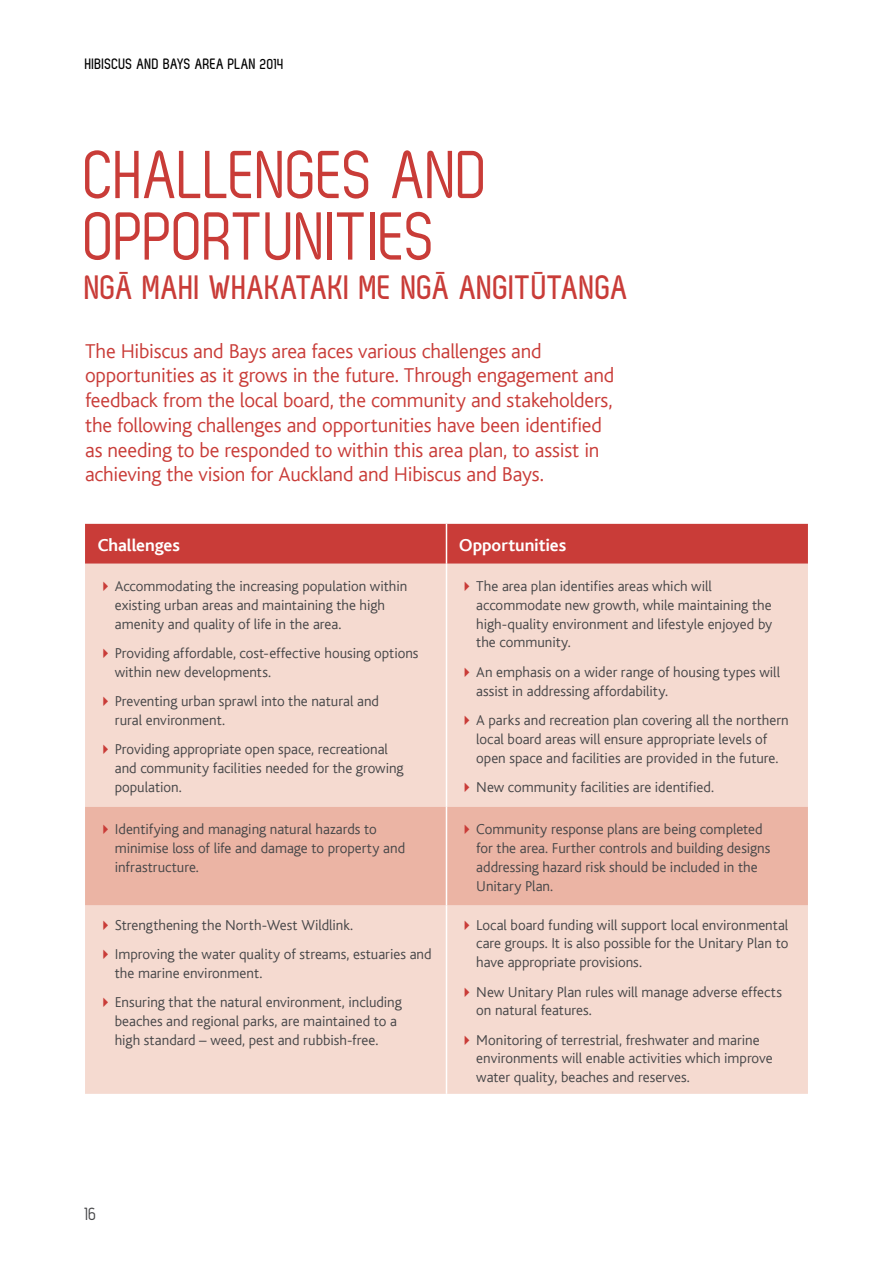
<style>
.page{position:relative;width:893px;height:1263px;background:#fff}
.page>*{position:absolute;margin:0;border:0;box-sizing:border-box;transform-origin:0 0}
.t1{font:67.5px/61.5px "AC Zag";letter-spacing:-.01em;color:#c93c38}
.t2{font:700 33.75px "AC Zag";letter-spacing:-.005em;color:#c93c38}
.t3{font:300 21px/24.8px "AC Bliss";letter-spacing:-.01em;color:#c93c38}
.t4{font:700 18px "AC Bliss";letter-spacing:-.005em;color:#fff}
.t5{font:18px "AC Zag";color:#464648}
.t6{font:300 15px/18.8px "AC Bliss";color:#464648}
.t7{font:700 15px "AC Zag";letter-spacing:.01em;color:#000}
</style>
<div class="page">
<div style="left:85px;top:524px;width:723px;height:40px;background:#c93c38"></div>
<div style="left:85px;top:564px;width:723px;height:530px;background:#f5dad0"></div>
<div style="left:85px;top:807px;width:723px;height:98px;background:#ebb4a4"></div>
<hr style="left:446px;top:905px;width:1px;height:189px;background:#fff">
<hr style="left:446px;top:564px;width:1px;height:243px;background:#fff">
<hr style="left:446px;top:807px;width:1px;height:98px;background:#fff">
<hr style="left:446px;top:524px;width:1px;height:40px;background:#fff">
<svg style="left:103px;top:582px;width:5px;height:9px"></svg>
<svg style="left:103px;top:649px;width:5px;height:9px"></svg>
<svg style="left:103px;top:697px;width:5px;height:9px"></svg>
<svg style="left:103px;top:745px;width:5px;height:9px"></svg>
<svg style="left:465px;top:582px;width:5px;height:9px"></svg>
<svg style="left:465px;top:667px;width:5px;height:10px"></svg>
<svg style="left:465px;top:715px;width:5px;height:10px"></svg>
<svg style="left:465px;top:782px;width:5px;height:10px"></svg>
<svg style="left:103px;top:825px;width:5px;height:9px"></svg>
<svg style="left:465px;top:825px;width:5px;height:9px"></svg>
<svg style="left:103px;top:920px;width:5px;height:10px"></svg>
<svg style="left:103px;top:949px;width:5px;height:10px"></svg>
<svg style="left:103px;top:998px;width:5px;height:9px"></svg>
<svg style="left:465px;top:920px;width:5px;height:10px"></svg>
<svg style="left:465px;top:987px;width:5px;height:9px"></svg>
<svg style="left:465px;top:1035px;width:5px;height:10px"></svg>
<p class="t7" style="left:85px;top:55px;width:200px">HIBISCUS AND BAYS AREA PLAN 2014</p>
<h1 class="t1" style="left:85px;top:144px;width:406px">CHALLENGES AND<br>OPPORTUNITIES</h1>
<h2 class="t2" style="left:85px;top:269px;width:545px">NGĀ MAHI WHAKATAKI ME NGĀ ANGITŪTANGA</h2>
<p class="t3" style="left:85px;top:339px;width:531px">The Hibiscus and Bays area faces various challenges and opportunities as it grows in the future. Through engagement and feedback from the local board, the community and stakeholders, the following challenges and opportunities have been identified as needing to be responded to within this area plan, to assist in achieving the vision for Auckland and Hibiscus and Bays.</p>
<p class="t4" style="left:98px;top:536px;width:84px">Challenges</p>
<p class="t4" style="left:459px;top:536px;width:109px">Opportunities</p>
<p class="t6" style="left:115px;top:577px;width:294px">Accommodating the increasing population within existing urban areas and maintaining the high amenity and quality of life in the area.</p>
<p class="t6" style="left:115px;top:644px;width:305px">Providing affordable, cost-effective housing options within new developments.</p>
<p class="t6" style="left:115px;top:692px;width:266px">Preventing urban sprawl into the natural and rural environment.</p>
<p class="t6" style="left:115px;top:740px;width:290px">Providing appropriate open space, recreational and community facilities needed for the growing population.</p>
<p class="t6" style="left:476px;top:577px;width:298px">The area plan identifies areas which will accommodate new growth, while maintaining the high-quality environment and lifestyle enjoyed by the community.</p>
<p class="t6" style="left:476px;top:663px;width:305px">An emphasis on a wider range of housing types will assist in addressing affordability.</p>
<p class="t6" style="left:476px;top:711px;width:314px">A parks and recreation plan covering all the northern local board areas will ensure appropriate levels of open space and facilities are provided in the future.</p>
<p class="t6" style="left:476px;top:778px;width:239px">New community facilities are identified.</p>
<p class="t6" style="left:115px;top:820px;width:292px">Identifying and managing natural hazards to minimise loss of life and damage to property and infrastructure.</p>
<p class="t6" style="left:476px;top:820px;width:296px">Community response plans are being completed for the area. Further controls and building designs addressing hazard risk should be included in the Unitary Plan.</p>
<p class="t6" style="left:115px;top:910px;width:318px;line-height:29.4px">Strengthening the North-West Wildlink.<br>Improving the water quality of streams, estuaries and</p>
<p class="t6" style="left:115px;top:958px;width:288px;line-height:29.4px">the marine environment.<br>Ensuring that the natural environment, including</p>
<p class="t6" style="left:115px;top:1012px;width:284px">beaches and regional parks, are maintained to a high standard – weed, pest and rubbish-free.</p>
<p class="t6" style="left:476px;top:916px;width:314px;text-align:justify">Local board funding will support local environmental care groups. It is also possible for the Unitary Plan to have appropriate provisions.</p>
<p class="t6" style="left:476px;top:982px;width:307px">New Unitary Plan rules will manage adverse effects on natural features.</p>
<p class="t6" style="left:476px;top:1031px;width:298px">Monitoring of terrestrial, freshwater and marine environments will enable activities which improve water quality, beaches and reserves.</p>
<p class="t5" style="left:85px;top:1204px;width:13px">16</p>
</div>
